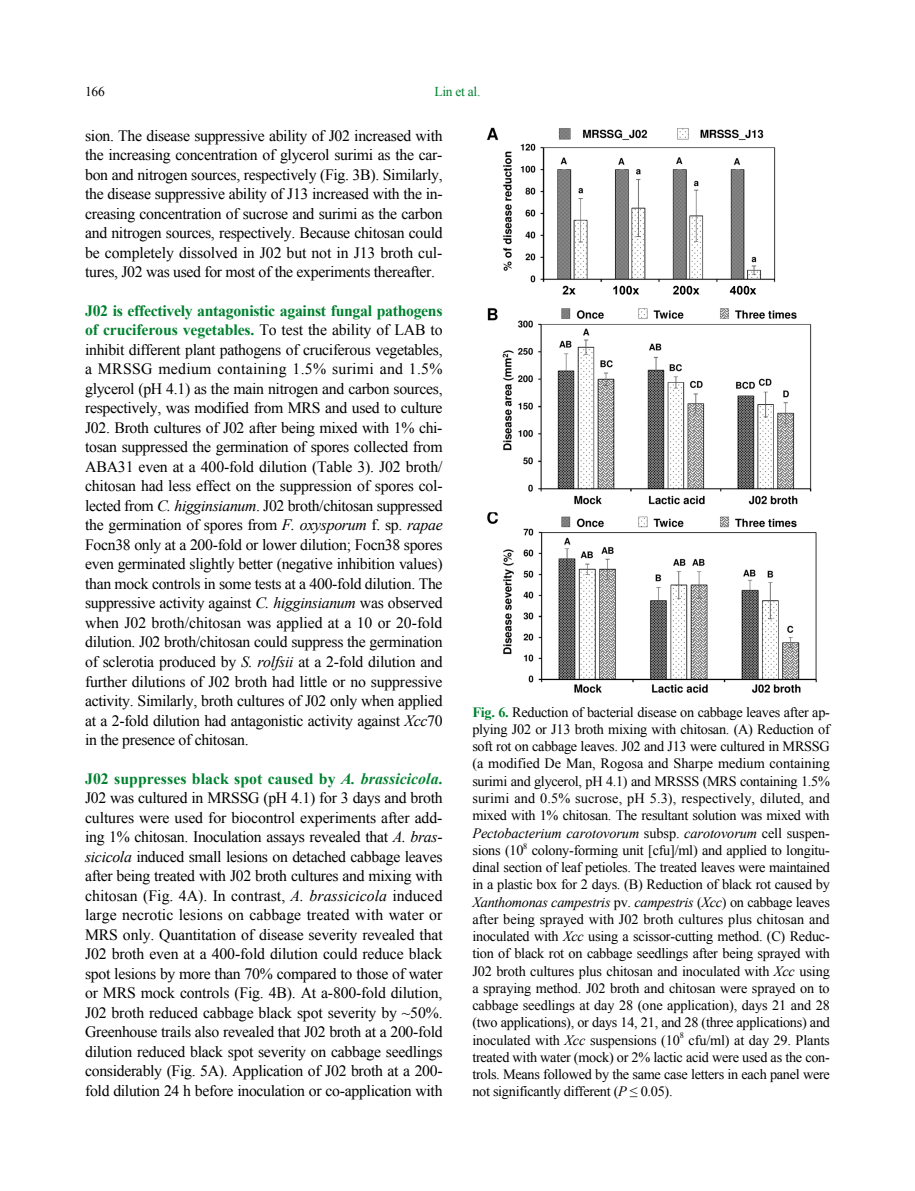
<style>
.page{position:relative;width:915px;height:1191px;background:#fff}
.page>*{position:absolute;margin:0;border:0;box-sizing:border-box;transform-origin:0 0}
.t1{font:15.75px/19.5px "Times New Roman";letter-spacing:-.02em;color:#000;text-align:justify}
.t2{font:14.25px/17.2px "Times New Roman";letter-spacing:-.02em;color:#000;text-align:justify}
.t3{font:13.5px "Times New Roman";letter-spacing:-.02em;color:#008130}
.t4{font:13.5px "Times New Roman";color:#000}
.s1{font-weight:700;color:#008130}
.s2{font-style:italic}
.s3{font-weight:700;font-style:italic;color:#008130}
</style>
<div class="page">
<img style="left:487px;top:128px;width:330px;height:564px">
<p class="t4" style="left:85px;top:83px;width:21px">166</p>
<p class="t3" style="left:434px;top:83px;width:47px">Lin et al.</p>
<p class="t1" style="left:85px;top:125px;width:359px">sion. The disease suppressive ability of J02 increased with the increasing concentration of glycerol surimi as the car&shy;bon and nitrogen sources, respectively (Fig. 3B). Similarly, the disease suppressive ability of J13 increased with the in&shy;creasing concentration of sucrose and surimi as the carbon and nitrogen sources, respectively. Because chitosan could be completely dissolved in J02 but not in J13 broth cul&shy;tures, J02 was used for most of the experiments thereafter.</p>
<p class="t1" style="left:85px;top:301px;width:359px"><span class="s1">J02 is effectively antagonistic against fungal pathogens of cruciferous vegetables.</span> To test the ability of LAB to inhibit different plant pathogens of cruciferous vegetables, a MRSSG medium containing 1.5% surimi and 1.5% glycerol (pH 4.1) as the main nitrogen and carbon sources, respectively, was modified from MRS and used to culture J02. Broth cultures of J02 after being mixed with 1% chi&shy;tosan suppressed the germination of spores collected from ABA31 even at a 400-fold dilution (Table 3). J02 broth/ chitosan had less effect on the suppression of spores col&shy;lected from <span class="s2">C. higginsianum</span>. J02 broth/chitosan suppressed the germination of spores from <span class="s2">F. oxysporum</span> f. sp. <span class="s2">rapae </span>Focn38 only at a 200-fold or lower dilution; Focn38 spores even germinated slightly better (negative inhibition values) than mock controls in some tests at a 400-fold dilution. The suppressive activity against <span class="s2">C. higginsianum</span> was observed when J02 broth/chitosan was applied at a 10 or 20-fold dilution. J02 broth/chitosan could suppress the germination of sclerotia produced by <span class="s2">S. rolfsii</span> at a 2-fold dilution and further dilutions of J02 broth had little or no suppressive activity. Similarly, broth cultures of J02 only when applied at a 2-fold dilution had antagonistic activity against <span class="s2">Xcc</span>70 in the presence of chitosan.</p>
<p class="t1" style="left:85px;top:768px;width:359px"><span class="s1">J02 suppresses black spot caused by</span> <span class="s3">A. brassicicola</span><span class="s1">.<br></span>J02 was cultured in MRSSG (pH 4.1) for 3 days and broth cultures were used for biocontrol experiments after add&shy;ing 1% chitosan. Inoculation assays revealed that <span class="s2">A. bras&shy;sicicola</span> induced small lesions on detached cabbage leaves after being treated with J02 broth cultures and mixing with chitosan (Fig. 4A). In contrast, <span class="s2">A. brassicicola</span> induced large necrotic lesions on cabbage treated with water or MRS only. Quantitation of disease severity revealed that J02 broth even at a 400-fold dilution could reduce black spot lesions by more than 70% compared to those of water or MRS mock controls (Fig. 4B). At a-800-fold dilution, J02 broth reduced cabbage black spot severity by ~50%.<br>Greenhouse trails also revealed that J02 broth at a 200-fold dilution reduced black spot severity on cabbage seedlings considerably (Fig. 5A). Application of J02 broth at a 200- fold dilution 24 h before inoculation or co-application with</p>
<p class="t2" style="left:472px;top:703px;width:359px"><span class="s1">Fig. 6.</span> Reduction of bacterial disease on cabbage leaves after ap&shy;plying J02 or J13 broth mixing with chitosan. (A) Reduction of soft rot on cabbage leaves. J02 and J13 were cultured in MRSSG (a modified De Man, Rogosa and Sharpe medium containing surimi and glycerol, pH 4.1) and MRSSS (MRS containing 1.5% surimi and 0.5% sucrose, pH 5.3), respectively, diluted, and mixed with 1% chitosan. The resultant solution was mixed with <span class="s2">Pectobacterium carotovorum</span> subsp. <span class="s2">carotovorum</span> cell suspen&shy;sions (10<sup>8</sup> colony-forming unit [cfu]/ml) and applied to longitu&shy;dinal section of leaf petioles. The treated leaves were maintained in a plastic box for 2 days. (B) Reduction of black rot caused by <span class="s2">Xanthomonas campestris</span> pv. <span class="s2">campestris</span> (<span class="s2">Xcc</span>) on cabbage leaves after being sprayed with J02 broth cultures plus chitosan and inoculated with <span class="s2">Xcc</span> using a scissor-cutting method. (C) Reduc&shy;tion of black rot on cabbage seedlings after being sprayed with J02 broth cultures plus chitosan and inoculated with <span class="s2">Xcc</span> using a spraying method. J02 broth and chitosan were sprayed on to cabbage seedlings at day 28 (one application), days 21 and 28 (two applications), or days 14, 21, and 28 (three applications) and inoculated with <span class="s2">Xcc</span> suspensions (10<sup>8</sup> cfu/ml) at day 29. Plants treated with water (mock) or 2% lactic acid were used as the con&shy;trols. Means followed by the same case letters in each panel were not significantly different (<span class="s2">P</span> ≤ 0.05).</p>
</div>
